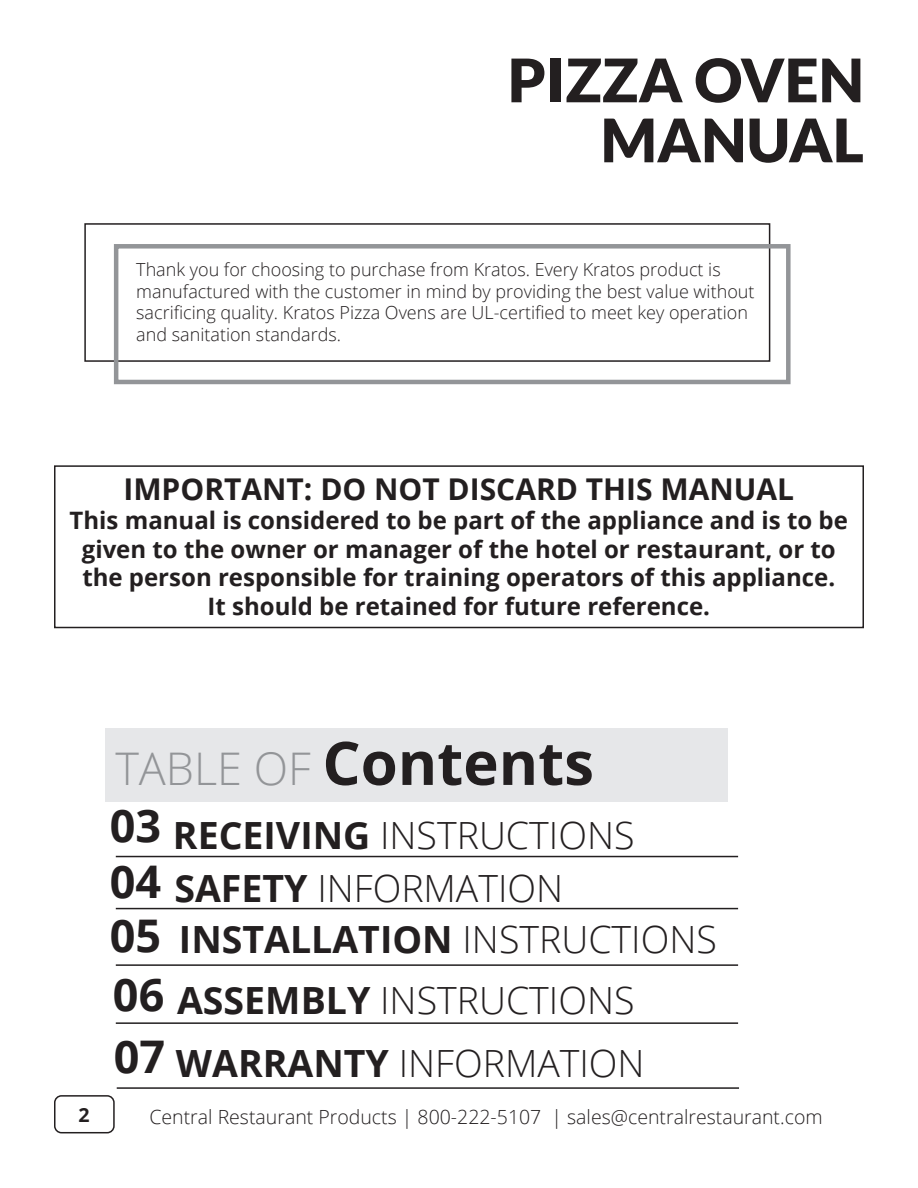
<style>
.page{position:relative;width:918px;height:1188px;background:#fff}
.page>*{position:absolute;margin:0;border:0;box-sizing:border-box;transform-origin:0 0}
.t1{font:900 60px/60px "Lato";color:#231f20;text-align:right}
.t2{font:700 60px "Open Sans";color:#231f20}
.cat{font:700 45px "Open Sans";color:#231f20}
.t3{font:300 37.5px "Open Sans";color:#231f20}
.t4{font:700 37.5px "Open Sans";color:#231f20}
.t5{font:700 30px "Open Sans";color:#231f20}
.t6{font:700 24px/28.8px "Open Sans";color:#231f20;text-align:center}
.t7{font:300 19.5px "Open Sans";color:#231f20}
.t8{font:700 19.5px "Open Sans";color:#231f20}
.t9{font:300 18px/21.6px "Open Sans";color:#231f20}
.s1{font-weight:300;font-size:45px;color:#939598}
.s2{font-weight:700}
.s3{font-weight:300}
</style>
<div class="page">
<div style="left:54px;top:1095px;width:61px;height:38px;border:2px solid #231f20;border-radius:7px"></div>
<div style="left:106px;top:728px;width:622px;height:74px;background:#e6e7e9"></div>
<div style="left:84px;top:223px;width:686px;height:139px;border:2px solid #231f20"></div>
<div style="left:114px;top:244px;width:677px;height:140px;border:4px solid #939598"></div>
<hr style="left:116px;top:856px;width:622px;height:1px;background:#231f20">
<hr style="left:116px;top:908px;width:622px;height:1px;background:#231f20">
<hr style="left:116px;top:964px;width:622px;height:2px;background:#231f20">
<hr style="left:116px;top:1022px;width:622px;height:2px;background:#231f20">
<hr style="left:117px;top:1087px;width:622px;height:2px;background:#231f20">
<div style="left:54px;top:465px;width:810px;height:163px;border:2px solid #231f20"></div>
<h1 class="t1" style="left:508px;top:49px;width:358px">PIZZA OVEN<br>MANUAL</h1>
<p class="t9" style="left:136px;top:258px;width:620px">Thank you for choosing to purchase from Kratos. Every Kratos product is manufactured with the customer in mind by providing the best value without sacrificing quality. Kratos Pizza Ovens are UL-certified to meet key operation and sanitation standards.</p>
<p class="t5" style="left:123px;top:468px;width:672px">IMPORTANT: DO NOT DISCARD THIS MANUAL</p>
<p class="t6" style="left:70px;top:505px;width:780px">This manual is considered to be part of the appliance and is to be given to the owner or manager of the hotel or restaurant, or to the person responsible for training operators of this appliance.</p>
<p class="t6" style="left:208px;top:592px;width:504px">It should be retained for future reference.</p>
<p class="t2" style="left:115px;top:721px;width:480px"><span class="s1">TABLE OF</span> Contents</p>
<p class="cat" style="left:110px;top:794px;width:53px">03</p>
<p class="cat" style="left:110px;top:850px;width:53px">04</p>
<p class="cat" style="left:110px;top:904px;width:53px">05</p>
<p class="cat" style="left:113px;top:963px;width:53px">06</p>
<p class="cat" style="left:114px;top:1025px;width:53px">07</p>
<p class="t3" style="left:173px;top:810px;width:463px"><span class="s2">RECEIVING</span> INSTRUCTIONS</p>
<p class="t3" style="left:174px;top:863px;width:390px"><span class="s2">SAFETY</span> INFORMATION</p>
<p class="t4" style="left:179px;top:913px;width:539px">INSTALLATION <span class="s3">INSTRUCTIONS</span></p>
<p class="t3" style="left:177px;top:975px;width:459px"><span class="s2">ASSEMBLY</span> INSTRUCTIONS</p>
<p class="t3" style="left:176px;top:1037px;width:470px"><span class="s2">WARRANTY</span> INFORMATION</p>
<p class="t8" style="left:78px;top:1101px;width:13px">2</p>
<p class="t7" style="left:149px;top:1104px;width:675px">Central Restaurant Products | 800-222-5107 | sales@centralrestaurant.com</p>
</div>
